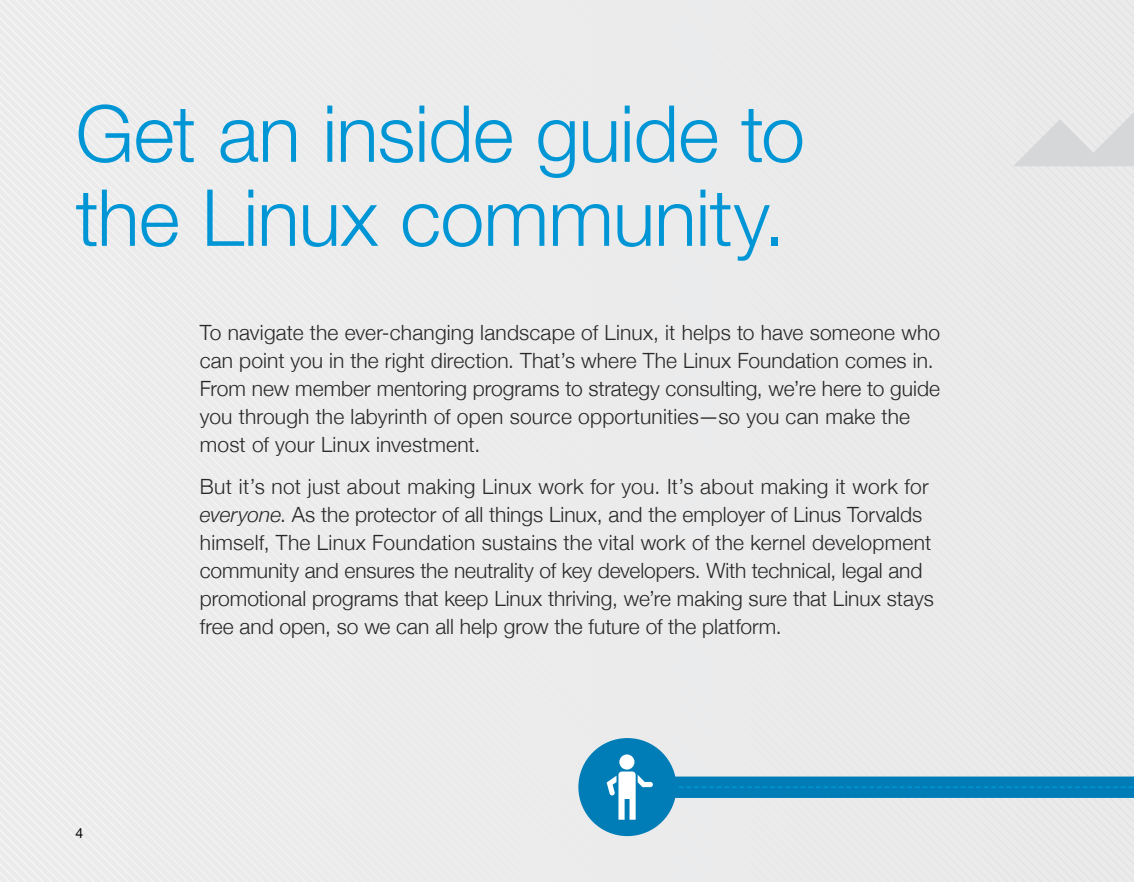
<style>
.page{position:relative;width:1134px;height:882px;background:#ebebec}
.page>*{position:absolute;margin:0;border:0;box-sizing:border-box;transform-origin:0 0}
.t1{font:300 78.75px/84px "Helvetica Neue";letter-spacing:-.01em;color:#0096d6}
.t2{font:300 21px/28px "Helvetica Neue";color:#292829}
.t3{font:14px "Helvetica Neue";color:#000}
.s1{font-style:italic}
</style>
<div class="page">
<div style="left:607px;top:0;width:19px;height:742px;background:#ebebec"></div>
<div style="left:626px;top:0;width:508px;height:772px;background:#ebebec"></div>
<div style="left:578px;top:738px;width:98px;height:98px;background:#007db6;border-radius:50%"></div>
<div style="left:619px;top:754px;width:15px;height:16px;background:#fff;border-radius:50%"></div>
<svg style="left:607px;top:772px;width:527px;height:48px;background:#7ab7d2"></svg>
<h1 class="t1" style="left:76px;top:87px;width:731px">Get an inside guide to the Linux community.</h1>
<p class="t3" style="left:76px;top:823px;width:9px">4</p>
<p class="t2" style="left:200px;top:318px;width:742px">To navigate the ever-changing landscape of Linux, it helps to have someone who can point you in the right direction. That’s where The Linux Foundation comes in.<br>From new member mentoring programs to strategy consulting, we’re here to guide you through the labyrinth of open source opportunities—so you can make the most of your Linux investment.</p>
<p class="t2" style="left:200px;top:472px;width:736px">But it’s not just about making Linux work for you. It’s about making it work for <span class="s1">everyone</span>. As the protector of all things Linux, and the employer of Linus Torvalds himself, The Linux Foundation sustains the vital work of the kernel development community and ensures the neutrality of key developers. With technical, legal and promotional programs that keep Linux thriving, we’re making sure that Linux stays free and open, so we can all help grow the future of the platform.</p>
</div>
